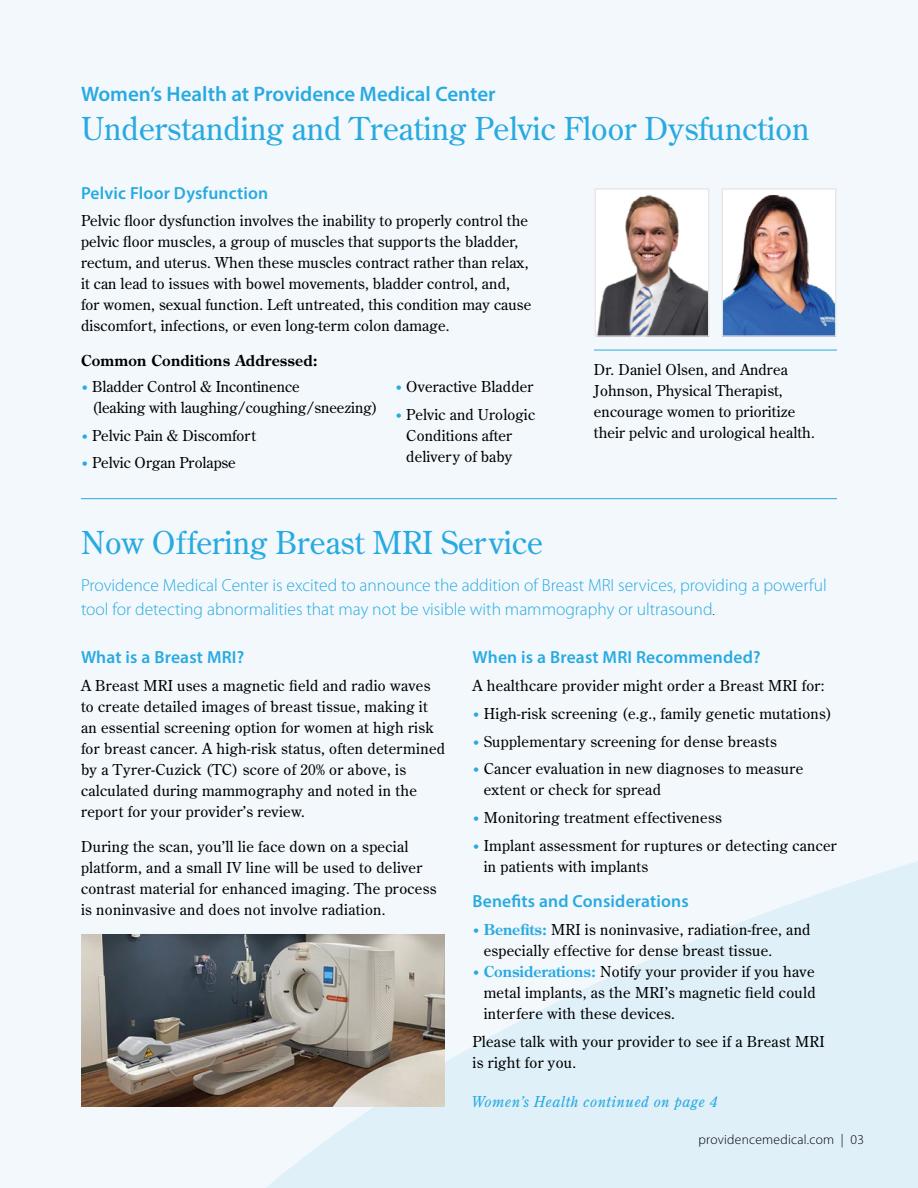
<style>
.page{position:relative;width:918px;height:1188px;background:#f3f8fc}
.page>*{position:absolute;margin:0;border:0;box-sizing:border-box;transform-origin:0 0}
.t1{font:31.5px "Century Old Style Std";color:#28aae1}
.t2{font:600 21px "Myriad Pro";color:#28aae1}
.t3{font:300 17.55px/24px "Myriad Pro";color:#28aae1}
.t4{font:600 17.55px "Myriad Pro";letter-spacing:.01em;color:#28aae1}
.t5{font:15px/21px "Century Old Style Std";letter-spacing:.02em;color:#000}
.t6{font:15px/21px "Century Old Style Std";color:#000}
.t7{font:italic 15px "Century Old Style Std";letter-spacing:.035em;color:#28aae1}
.t8{font:700 15px "Century Old Style Std";letter-spacing:.01em;color:#000}
.t9{font:300 13.5px "Myriad Pro";letter-spacing:.02em;color:#000}
.s1{font-weight:700;font-size:12px;color:#28aae1}
.s2{font-size:13.5px;color:#000}
.s3{font-weight:700;color:#28aae1}
</style>
<div class="page">
<svg style="left:266px;top:861px;width:652px;height:327px;fill:#dff0f9"></svg>
<img style="left:81px;top:934px;width:363px;height:173px">
<img style="left:597px;top:190px;width:110px;height:145px">
<div style="left:595px;top:188px;width:114px;height:149px;border:1px solid #e6e5e9"></div>
<img style="left:724px;top:190px;width:110px;height:145px">
<div style="left:722px;top:188px;width:114px;height:149px;border:1px solid #e6e5e9"></div>
<hr style="left:81px;top:498px;width:756px;height:1px;background:#28aae1">
<hr style="left:594px;top:350px;width:243px;height:1px;background:#28aae1">
<h2 class="t2" style="left:81px;top:81px;width:416px">Women’s Health at Providence Medical Center</h2>
<h1 class="t1" style="left:81px;top:109px;width:730px">Understanding and Treating Pelvic Floor Dysfunction</h1>
<p class="t4" style="left:81px;top:182px;width:189px">Pelvic Floor Dysfunction</p>
<p class="t5" style="left:81px;top:210px;width:452px">Pelvic floor dysfunction involves the inability to properly control the pelvic floor muscles, a group of muscles that supports the bladder, rectum, and uterus. When these muscles contract rather than relax, it can lead to issues with bowel movements, bladder control, and, for women, sexual function. Left untreated, this condition may cause discomfort, infections, or even long-term colon damage.</p>
<p class="t8" style="left:81px;top:351px;width:238px">Common Conditions Addressed:</p>
<p class="t5" style="left:594px;top:359px;width:222px">Dr. Daniel Olsen, and Andrea<br>Johnson, Physical Therapist, encourage women to prioritize their pelvic and urological health.</p>
<p class="t6" style="left:92px;top:376px;width:287px;text-indent:-11px"><span class="s1">•</span> Bladder Control &amp; Incontinence<br>(leaking with laughing/coughing/sneezing)</p>
<p class="t6" style="left:81px;top:424px;width:177px"><span class="s1">•</span> Pelvic Pain &amp; Discomfort</p>
<p class="t6" style="left:81px;top:452px;width:156px"><span class="s1">•</span> Pelvic Organ Prolapse</p>
<p class="t5" style="left:395px;top:376px;width:140px"><span class="s1">•</span> Overactive Bladder</p>
<p class="t5" style="left:406px;top:403px;width:130px;text-indent:-11px"><span class="s1">•</span> Pelvic and Urologic<br>Conditions after delivery of baby</p>
<h1 class="t1" style="left:81px;top:522px;width:463px">Now Offering Breast MRI Service</h1>
<p class="t3" style="left:81px;top:574px;width:747px">Providence Medical Center is excited to announce the addition of Breast MRI services, providing a powerful tool for detecting abnormalities that may not be visible with mammography or ultrasound<span class="s2">.</span></p>
<p class="t4" style="left:472px;top:646px;width:290px">When is a Breast MRI Recommended?</p>
<p class="t5" style="left:472px;top:675px;width:354px">A healthcare provider might order a Breast MRI for:</p>
<p class="t5" style="left:472px;top:703px;width:361px"><span class="s1">•</span> High-risk screening (e.g., family genetic mutations)</p>
<p class="t5" style="left:472px;top:731px;width:306px"><span class="s1">•</span> Supplementary screening for dense breasts</p>
<p class="t5" style="left:484px;top:758px;width:321px;text-indent:-11px"><span class="s1">•</span> Cancer evaluation in new diagnoses to measure extent or check for spread</p>
<p class="t5" style="left:472px;top:807px;width:251px"><span class="s1">•</span> Monitoring treatment effectiveness</p>
<p class="t5" style="left:484px;top:835px;width:355px;text-indent:-11px"><span class="s1">•</span> Implant assessment for ruptures or detecting cancer in patients with implants</p>
<p class="t4" style="left:472px;top:890px;width:218px">Benefits and Considerations</p>
<p class="t5" style="left:484px;top:919px;width:328px;text-indent:-11px"><span class="s1">•</span> <span class="s3">Benefits:</span> MRI is noninvasive, radiation-free, and especially effective for dense breast tissue.</p>
<p class="t5" style="left:484px;top:961px;width:333px;text-align:justify;text-indent:-11px"><span class="s1">•</span> <span class="s3">Considerations:</span> Notify your provider if you have metal implants, as the MRI’s magnetic field could interfere with these devices.</p>
<p class="t5" style="left:472px;top:1030px;width:354px">Please talk with your provider to see if a Breast MRI is right for you.</p>
<p class="t4" style="left:81px;top:646px;width:165px">What is a Breast MRI?</p>
<p class="t5" style="left:81px;top:675px;width:366px">A Breast MRI uses a magnetic field and radio waves to create detailed images of breast tissue, making it an essential screening option for women at high risk for breast cancer. A high-risk status, often determined by a Tyrer-Cuzick (TC) score of 20% or above, is calculated during mammography and noted in the report for your provider’s review.</p>
<p class="t5" style="left:81px;top:836px;width:357px">During the scan, you’ll lie face down on a special platform, and a small IV line will be used to deliver contrast material for enhanced imaging. The process is noninvasive and does not involve radiation.</p>
<p class="t7" style="left:472px;top:1092px;width:248px">Women’s Health continued on page 4</p>
<p class="t9" style="left:699px;top:1132px;width:167px">providencemedical.com | 03</p>
</div>
